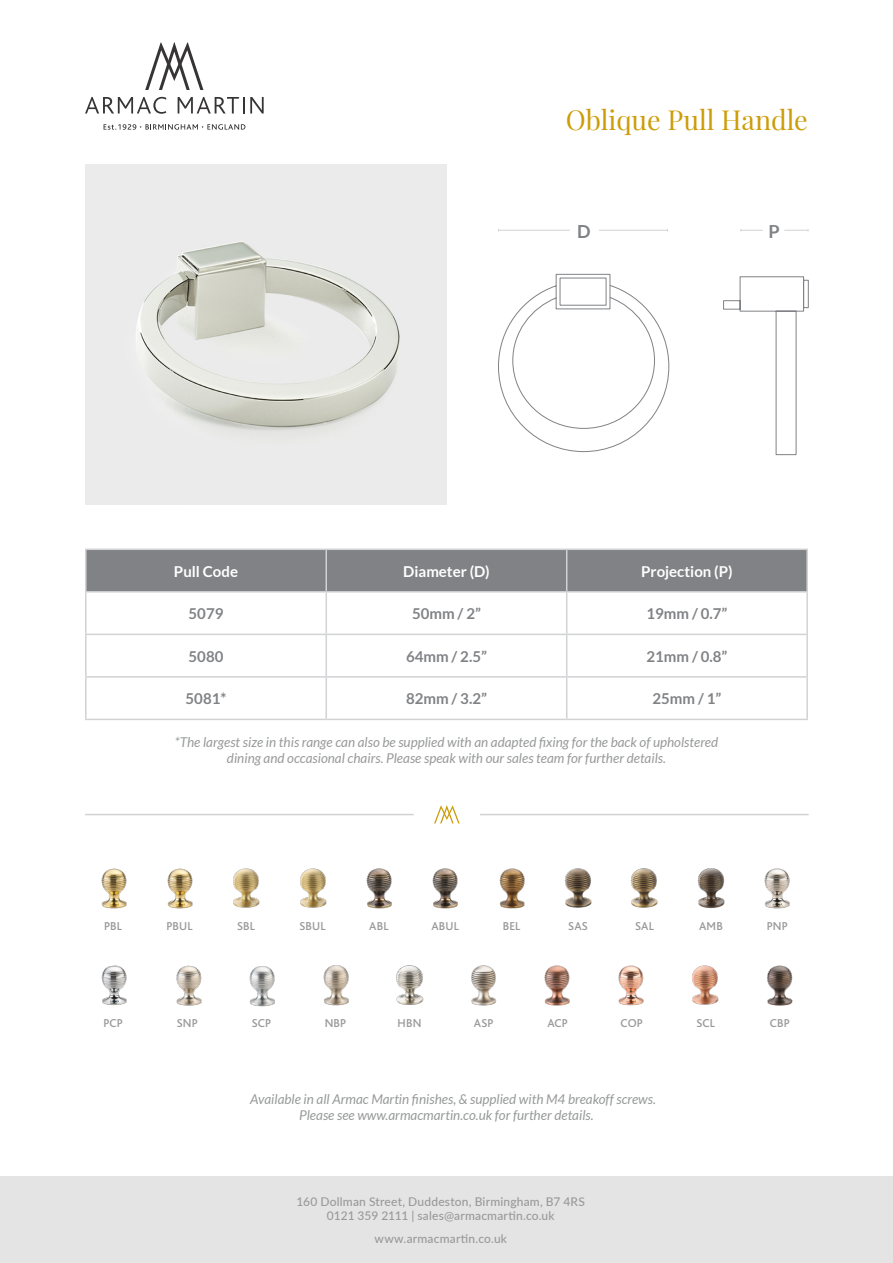
<style>
.page{position:relative;width:893px;height:1263px;background:#fff}
.page>*{position:absolute;margin:0;border:0;box-sizing:border-box;transform-origin:0 0}
.t1{font:27px "Playfair Display";color:#cc9d09}
.t2{font:700 18px "Lato";color:#808285}
.t3{font:700 15px "Lato";color:#808285}
.t4{font:700 15px "Lato";color:#fff}
.t5{font:italic 13.5px/16.2px "Lato";color:#989999}
.t6{font:500 12px/14.4px "Lato";letter-spacing:.015em;color:#989999;text-align:center}
.Headings{font:500 12px "Bliss";letter-spacing:.015em;color:#999}
</style>
<div class="page">
<div style="left:0;top:1176px;width:893px;height:87px;background:#e5e4e4"></div>
<img style="left:85px;top:164px;width:361px;height:341px">
<hr style="left:85px;top:814px;width:329px;height:1px;background:#d1d2d4">
<hr style="left:480px;top:814px;width:329px;height:1px;background:#d1d2d4">
<svg style="left:434px;top:805px;width:26px;height:18px"></svg>
<svg style="left:104px;top:124px;width:141px;height:6px"></svg>
<svg style="left:178px;top:97px;width:86px;height:16px"></svg>
<svg style="left:85px;top:97px;width:81px;height:17px"></svg>
<svg style="left:145px;top:43px;width:58px;height:47px"></svg>
<img style="left:101px;top:868px;width:26px;height:41px">
<img style="left:300px;top:868px;width:27px;height:40px">
<img style="left:233px;top:868px;width:27px;height:40px">
<img style="left:167px;top:868px;width:26px;height:41px">
<img style="left:499px;top:868px;width:26px;height:41px">
<img style="left:564px;top:868px;width:28px;height:40px">
<img style="left:366px;top:868px;width:26px;height:41px">
<img style="left:432px;top:868px;width:26px;height:41px">
<img style="left:764px;top:868px;width:26px;height:41px">
<img style="left:101px;top:965px;width:26px;height:40px">
<img style="left:697px;top:868px;width:28px;height:40px">
<img style="left:630px;top:868px;width:28px;height:40px">
<img style="left:323px;top:965px;width:26px;height:41px">
<img style="left:396px;top:965px;width:28px;height:40px">
<img style="left:249px;top:966px;width:26px;height:41px">
<img style="left:176px;top:965px;width:26px;height:41px">
<img style="left:692px;top:965px;width:27px;height:40px">
<img style="left:618px;top:965px;width:26px;height:41px">
<img style="left:544px;top:965px;width:26px;height:41px">
<img style="left:471px;top:965px;width:26px;height:41px">
<img style="left:767px;top:965px;width:26px;height:41px">
<hr style="left:499px;top:230px;width:71px;height:1px;background:#d1d2d4">
<svg style="left:740px;top:229px;width:23px;height:2px"></svg>
<svg style="left:784px;top:229px;width:25px;height:2px"></svg>
<hr style="left:599px;top:230px;width:68px;height:1px;background:#d1d2d4">
<svg style="left:498px;top:274px;width:172px;height:178px"></svg>
<svg style="left:723px;top:276px;width:86px;height:179px"></svg>
<div style="left:87px;top:550px;width:719px;height:41px;background:#808285"></div>
<hr style="left:85px;top:549px;width:241px;height:1px;background:#d1d2d4">
<hr style="left:85px;top:550px;width:2px;height:41px;background:#d1d2d4">
<hr style="left:326px;top:549px;width:241px;height:1px;background:#d1d2d4">
<hr style="left:325px;top:550px;width:2px;height:41px;background:#d1d2d4">
<hr style="left:567px;top:549px;width:241px;height:1px;background:#d1d2d4">
<hr style="left:566px;top:550px;width:1px;height:41px;background:#d1d2d4">
<hr style="left:806px;top:550px;width:2px;height:41px;background:#d1d2d4">
<hr style="left:85px;top:591px;width:241px;height:2px;background:#d1d2d4">
<hr style="left:85px;top:593px;width:2px;height:41px;background:#d1d2d4">
<hr style="left:326px;top:591px;width:241px;height:2px;background:#d1d2d4">
<hr style="left:325px;top:593px;width:2px;height:41px;background:#d1d2d4">
<hr style="left:567px;top:591px;width:241px;height:2px;background:#d1d2d4">
<hr style="left:566px;top:593px;width:1px;height:41px;background:#d1d2d4">
<hr style="left:806px;top:593px;width:2px;height:41px;background:#d1d2d4">
<hr style="left:85px;top:634px;width:241px;height:1px;background:#d1d2d4">
<hr style="left:85px;top:635px;width:2px;height:41px;background:#d1d2d4">
<hr style="left:326px;top:634px;width:241px;height:1px;background:#d1d2d4">
<hr style="left:325px;top:635px;width:2px;height:41px;background:#d1d2d4">
<hr style="left:567px;top:634px;width:241px;height:1px;background:#d1d2d4">
<hr style="left:566px;top:635px;width:1px;height:41px;background:#d1d2d4">
<hr style="left:806px;top:635px;width:2px;height:41px;background:#d1d2d4">
<hr style="left:85px;top:676px;width:241px;height:2px;background:#d1d2d4">
<hr style="left:85px;top:678px;width:2px;height:41px;background:#d1d2d4">
<hr style="left:326px;top:676px;width:241px;height:2px;background:#d1d2d4">
<hr style="left:325px;top:678px;width:2px;height:41px;background:#d1d2d4">
<hr style="left:567px;top:676px;width:241px;height:2px;background:#d1d2d4">
<hr style="left:566px;top:678px;width:1px;height:41px;background:#d1d2d4">
<hr style="left:806px;top:678px;width:2px;height:41px;background:#d1d2d4">
<hr style="left:85px;top:719px;width:241px;height:1px;background:#d1d2d4">
<hr style="left:326px;top:719px;width:241px;height:1px;background:#d1d2d4">
<hr style="left:567px;top:719px;width:241px;height:1px;background:#d1d2d4">
<p class="t1" style="left:566px;top:98px;width:244px">Oblique Pull Handle</p>
<p class="t2" style="left:577px;top:222px;width:15px">D</p>
<p class="t2" style="left:768px;top:222px;width:13px">P</p>
<p class="t4" style="left:174px;top:562px;width:66px">Pull Code</p>
<p class="t4" style="left:403px;top:562px;width:88px">Diameter (D)</p>
<p class="t4" style="left:641px;top:562px;width:93px">Projection (P)</p>
<p class="t3" style="left:189px;top:605px;width:36px">5079</p>
<p class="t3" style="left:412px;top:605px;width:70px">50mm / 2”</p>
<p class="t3" style="left:646px;top:605px;width:82px">19mm / 0.7”</p>
<p class="t3" style="left:189px;top:648px;width:36px">5080</p>
<p class="t3" style="left:406px;top:648px;width:82px">64mm / 2.5”</p>
<p class="t3" style="left:646px;top:648px;width:82px">21mm / 0.8”</p>
<p class="t3" style="left:186px;top:690px;width:42px">5081*</p>
<p class="t3" style="left:406px;top:690px;width:82px">82mm / 3.2”</p>
<p class="t3" style="left:652px;top:690px;width:70px">25mm / 1”</p>
<p class="t5" style="left:175px;top:734px;width:545px;text-align:center">*The largest size in this range can also be supplied with an adapted fixing for the back of upholstered dining and occasional chairs. Please speak with our sales team for further details.</p>
<p class="Headings" style="left:104px;top:920px;width:19px">PBL</p>
<p class="Headings" style="left:167px;top:920px;width:27px">PBUL</p>
<p class="Headings" style="left:237px;top:920px;width:19px">SBL</p>
<p class="Headings" style="left:299px;top:920px;width:28px">SBUL</p>
<p class="Headings" style="left:369px;top:920px;width:21px">ABL</p>
<p class="Headings" style="left:431px;top:920px;width:29px">ABUL</p>
<p class="Headings" style="left:503px;top:920px;width:19px">BEL</p>
<p class="Headings" style="left:568px;top:920px;width:21px">SAS</p>
<p class="Headings" style="left:635px;top:920px;width:20px">SAL</p>
<p class="Headings" style="left:699px;top:920px;width:25px">AMB</p>
<p class="Headings" style="left:767px;top:920px;width:22px">PNP</p>
<p class="Headings" style="left:103px;top:1016px;width:21px">PCP</p>
<p class="Headings" style="left:177px;top:1016px;width:22px">SNP</p>
<p class="Headings" style="left:252px;top:1016px;width:21px">SCP</p>
<p class="Headings" style="left:325px;top:1016px;width:23px">NBP</p>
<p class="Headings" style="left:398px;top:1016px;width:25px">HBN</p>
<p class="Headings" style="left:474px;top:1016px;width:21px">ASP</p>
<p class="Headings" style="left:547px;top:1016px;width:22px">ACP</p>
<p class="Headings" style="left:621px;top:1016px;width:24px">COP</p>
<p class="Headings" style="left:697px;top:1016px;width:20px">SCL</p>
<p class="Headings" style="left:770px;top:1016px;width:21px">CBP</p>
<p class="t5" style="left:299px;top:1091px;width:358px;text-indent:-49px">Available in all Armac Martin finishes, &amp; supplied with M4 breakoff screws.<br>Please see www.armacmartin.co.uk for further details.</p>
<p class="t6" style="left:296px;top:1193px;width:290px">160 Dollman Street, Duddeston, Birmingham, B7 4RS<br>0121 359 2111 | sales@armacmartin.co.uk</p>
<p class="t6" style="left:374px;top:1231px;width:134px">www.armacmartin.co.uk</p>
</div>
